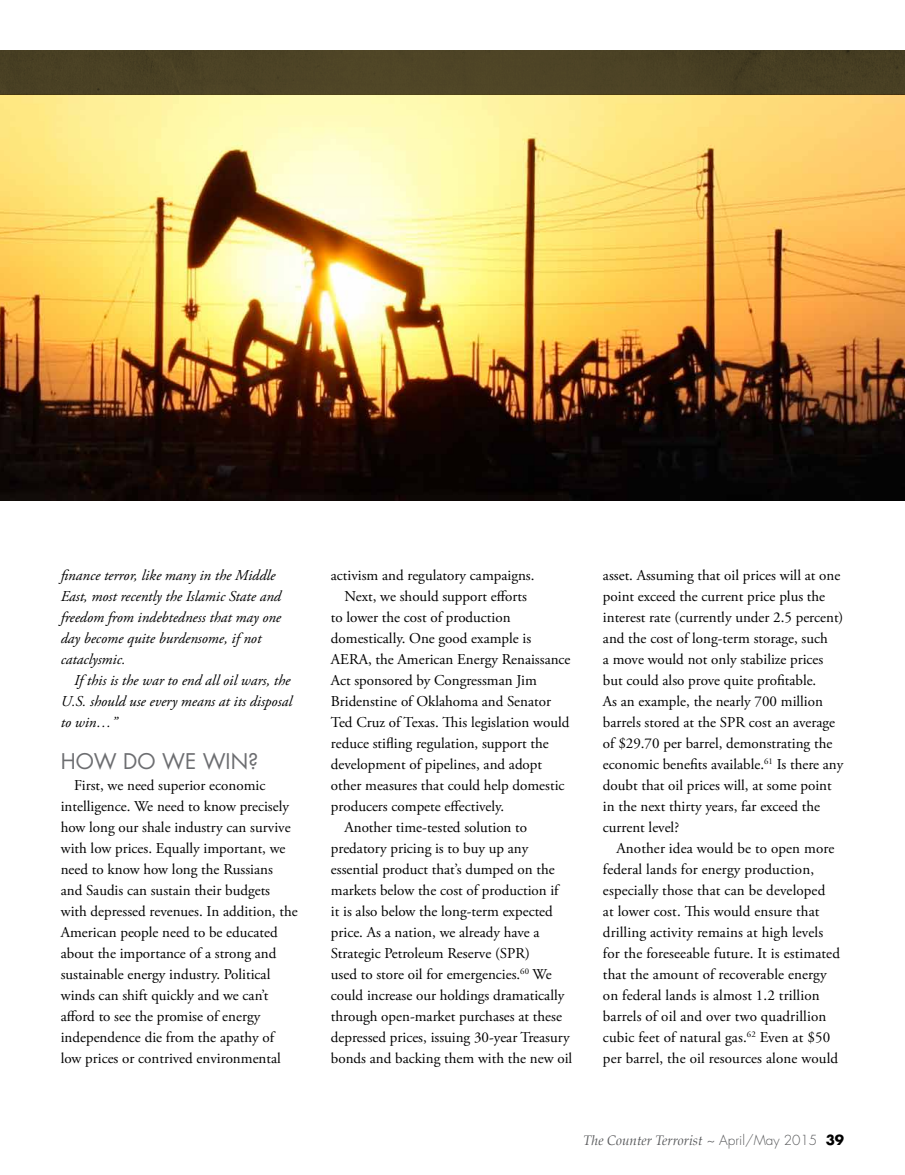
<style>
.page{position:relative;width:905px;height:1175px;background:#fff}
.page>*{position:absolute;margin:0;border:0;box-sizing:border-box;transform-origin:0 0}
.t1{font:21px "Futura";color:#6d6e71}
.t2{font:15px/21px "Adobe Garamond Pro";color:#000}
.t3{font:italic 15px/21px "Adobe Garamond Pro";color:#000}
.t4{font:italic 13.5px "Palatino";color:#58595b}
.s1{font-family:"Futura";font-weight:300;font-style:normal}
.s2{font-family:"Futura";font-weight:700;font-style:normal;color:#000}
</style>
<div class="page">
<img style="left:0;top:94px;width:904px;height:406px">
<div style="left:0;top:50px;width:904px;height:44px;background:#4b4225"></div>
<p class="t3" style="left:61px;top:565px;width:222px">finance terror, like many in the Middle East, most recently the Islamic State and freedom from indebtedness that may one day become quite burdensome, if not cataclysmic.</p>
<p class="t3" style="left:61px;top:670px;width:233px;text-align:justify;text-indent:14px">If this is the war to end all oil wars, the U.S. should use every means at its disposal to win…”</p>
<h1 class="t1" style="left:61px;top:747px;width:199px">HOW DO WE WIN?</h1>
<p class="t2" style="left:61px;top:775px;width:238px;text-indent:14px">First, we need superior economic intelligence. We need to know precisely how long our shale industry can survive with low prices. Equally important, we need to know how long the Russians and Saudis can sustain their budgets with depressed revenues. In addition, the American people need to be educated about the importance of a strong and sustainable energy industry. Political winds can shift quickly and we can’t afford to see the promise of energy independence die from the apathy of low prices or contrived environmental</p>
<p class="t2" style="left:331px;top:565px;width:205px">activism and regulatory campaigns.</p>
<p class="t2" style="left:344px;top:586px;width:184px">Next, we should support efforts</p>
<p class="t2" style="left:331px;top:607px;width:181px">to lower the cost of production</p>
<p class="t2" style="left:331px;top:628px;width:202px">domestically. One good example is</p>
<p class="t2" style="left:331px;top:649px;width:241px">AERA, the American Energy Renaissance</p>
<p class="t2" style="left:331px;top:670px;width:207px">Act sponsored by Congressman Jim</p>
<p class="t2" style="left:331px;top:691px;width:222px">Bridenstine of Oklahoma and Senator</p>
<p class="t2" style="left:331px;top:712px;width:240px">Ted Cruz of Texas. This legislation would</p>
<p class="t2" style="left:331px;top:733px;width:219px">reduce stifling regulation, support the</p>
<p class="t2" style="left:331px;top:754px;width:213px">development of pipelines, and adopt</p>
<p class="t2" style="left:331px;top:775px;width:235px">other measures that could help domestic</p>
<p class="t2" style="left:331px;top:796px;width:175px">producers compete effectively.</p>
<p class="t2" style="left:344px;top:817px;width:184px">Another time-tested solution to</p>
<p class="t2" style="left:331px;top:838px;width:199px">predatory pricing is to buy up any</p>
<p class="t2" style="left:331px;top:859px;width:225px">essential product that’s dumped on the</p>
<p class="t2" style="left:331px;top:880px;width:229px">markets below the cost of production if</p>
<p class="t2" style="left:331px;top:901px;width:223px">it is also below the long-term expected</p>
<p class="t2" style="left:331px;top:922px;width:210px">price. As a nation, we already have a</p>
<p class="t2" style="left:331px;top:943px;width:200px">Strategic Petroleum Reserve (SPR)</p>
<p class="t2" style="left:331px;top:964px;width:222px">used to store oil for emergencies.<sup>60</sup> We</p>
<p class="t2" style="left:331px;top:985px;width:235px">could increase our holdings dramatically</p>
<p class="t2" style="left:331px;top:1006px;width:232px">through open-market purchases at these</p>
<p class="t2" style="left:331px;top:1027px;width:240px">depressed prices, issuing 30-year Treasury</p>
<p class="t2" style="left:331px;top:1048px;width:243px">bonds and backing them with the new oil</p>
<p class="t2" style="left:603px;top:565px;width:242px">asset. Assuming that oil prices will at one point exceed the current price plus the interest rate (currently under 2.5 percent) and the cost of long-term storage, such<br>a move would not only stabilize prices but could also prove quite profitable.<br>As an example, the nearly 700 million barrels stored at the SPR cost an average of $29.70 per barrel, demonstrating the economic benefits available.<sup>61</sup> Is there any doubt that oil prices will, at some point in the next thirty years, far exceed the current level?</p>
<p class="t2" style="left:603px;top:838px;width:238px;text-indent:14px">Another idea would be to open more federal lands for energy production, especially those that can be developed<br>at lower cost. This would ensure that drilling activity remains at high levels for the foreseeable future. It is estimated that the amount of recoverable energy on federal lands is almost 1.2 trillion barrels of oil and over two quadrillion cubic feet of natural gas.<sup>62</sup> Even at $50 per barrel, the oil resources alone would</p>
<p class="t4" style="left:583px;top:1128px;width:262px">The Counter Terrorist <span class="s1">~ April/May 2015</span> <span class="s2">39</span></p>
</div>
